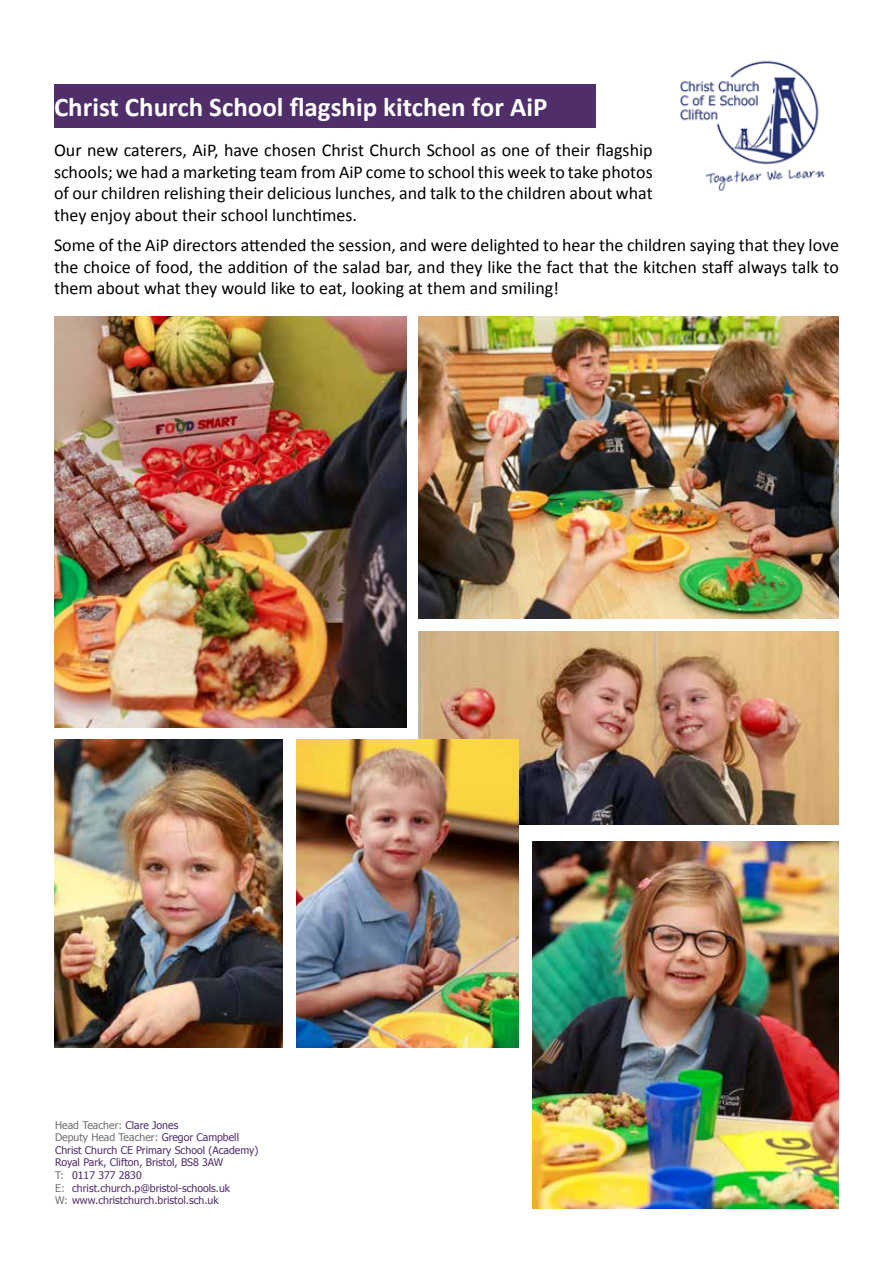
<style>
.page{position:relative;width:893px;height:1263px;background:#fff}
.page>*{position:absolute;margin:0;border:0;box-sizing:border-box;transform-origin:0 0}
.t1{font:700 27px "Calibri";color:#fff}
.t2{font:18px/21.6px "Calibri";color:#000;text-align:justify}
.t3{font:10.5px/12.6px "Tahoma";color:#502e6a}
.s1{color:#706f6f}
</style>
<div class="page">
<div style="left:54px;top:84px;width:541px;height:43px;background:#502e6a"></div>
<img style="left:680px;top:60px;width:145px;height:131px">
<img style="left:54px;top:317px;width:352px;height:411px">
<img style="left:418px;top:631px;width:421px;height:193px">
<img style="left:533px;top:841px;width:306px;height:368px">
<img style="left:418px;top:317px;width:421px;height:302px">
<img style="left:297px;top:740px;width:222px;height:308px">
<img style="left:54px;top:740px;width:228px;height:308px">
<h1 class="t1" style="left:54px;top:90px;width:495px">Christ Church School flagship kitchen for AiP</h1>
<p class="t2" style="left:54px;top:139px;width:600px">Our new caterers, AiP, have chosen Christ Church School as one of their flagship schools; we had a marketing team from AiP come to school this week to take photos of our children relishing their delicious lunches, and talk to the children about what they enjoy about their school lunchtimes.</p>
<p class="t2" style="left:54px;top:234px;width:786px">Some of the AiP directors attended the session, and were delighted to hear the children saying that they love the choice of food, the addition of the salad bar, and they like the fact that the kitchen staff always talk to them about what they would like to eat, looking at them and smiling!</p>
<p class="t3" style="left:55px;top:1118px;width:205px"><span class="s1">Head Teacher:</span> Clare Jones<br><span class="s1">Deputy Head Teacher:</span> Gregor Campbell Christ Church CE Primary School (Academy)<br>Royal Park, Clifton, Bristol, BS8 3AW<br><span class="s1">T:</span> 0117 377 2830<br><span class="s1">E:</span> christ.church.p@bristol-schools.uk<br><span class="s1">W:</span> www.christchurch.bristol.sch.uk</p>
</div>
